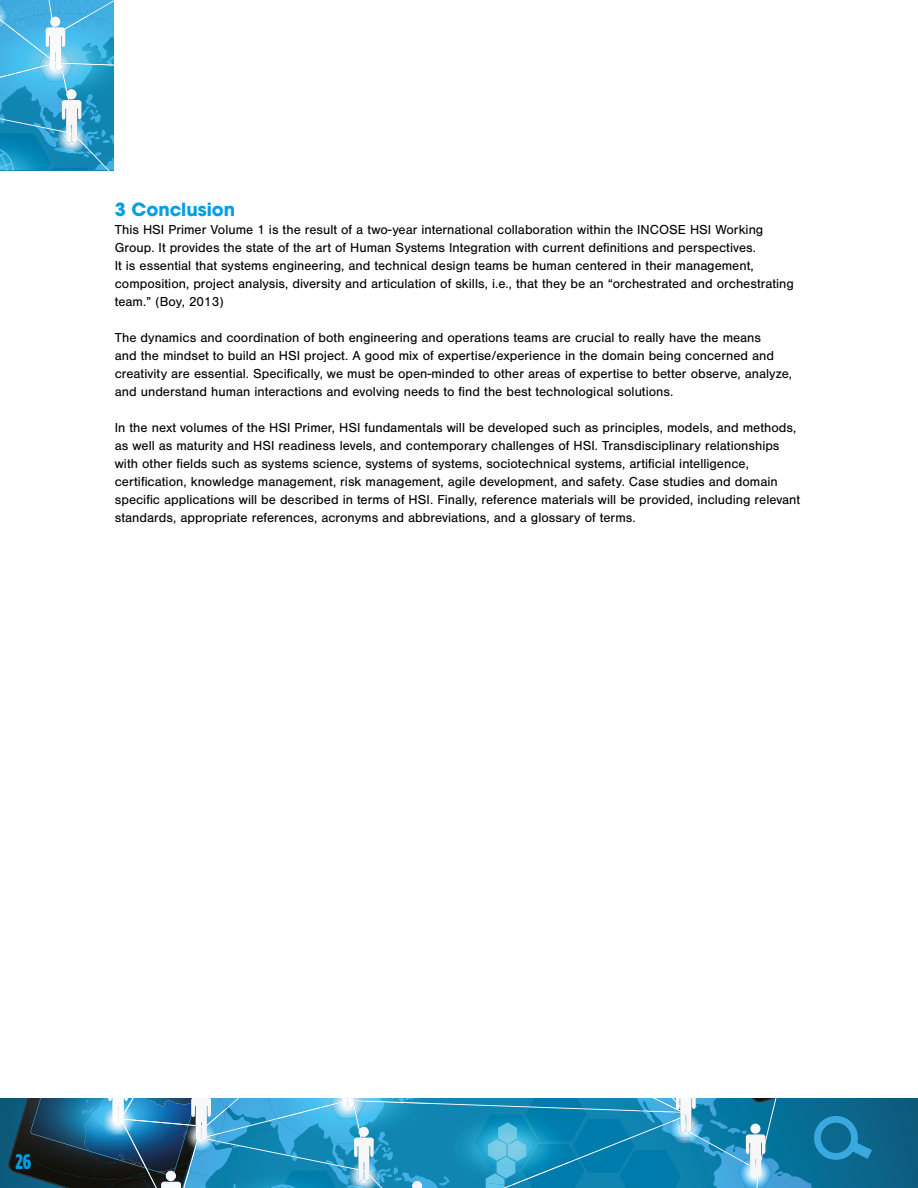
<style>
.page{position:relative;width:918px;height:1188px;background:#fff}
.page>*{position:absolute;margin:0;border:0;box-sizing:border-box;transform-origin:0 0}
.t1{font:900 21px "Gotham Condensed";color:#009fe3}
.t2{font:700 18px "ITC Avant Garde Pro";color:#009fe3}
.t3{font:13.5px/18px "Nimbus San";color:#000}
</style>
<div class="page">
<div style="left:0;top:1098px;width:918px;height:90px;background:#0d5e82"></div>
<svg style="left:7px;top:1098px;width:865px;height:90px;background:#2884aa"></svg>
<svg style="left:0;top:0;width:114px;height:170px;background:#45abd5"></svg>
<h2 class="t2" style="left:115px;top:197px;width:122px">3 Conclusion</h2>
<p class="t3" style="left:115px;top:221px;width:681px">This HSI Primer Volume 1 is the result of a two-year international collaboration within the INCOSE HSI Working Group. It provides the state of the art of Human Systems Integration with current definitions and perspectives.<br>It is essential that systems engineering, and technical design teams be human centered in their management, composition, project analysis, diversity and articulation of skills, i.e., that they be an “orchestrated and orchestrating team.” (Boy, 2013)</p>
<p class="t3" style="left:115px;top:329px;width:679px">The dynamics and coordination of both engineering and operations teams are crucial to really have the means<br>and the mindset to build an HSI project. A good mix of expertise/experience in the domain being concerned and creativity are essential. Specifically, we must be open-minded to other areas of expertise to better observe, analyze, and understand human interactions and evolving needs to find the best technological solutions.</p>
<p class="t3" style="left:115px;top:419px;width:687px">In the next volumes of the HSI Primer, HSI fundamentals will be developed such as principles, models, and methods, as well as maturity and HSI readiness levels, and contemporary challenges of HSI. Transdisciplinary relationships with other fields such as systems science, systems of systems, sociotechnical systems, artificial intelligence, certification, knowledge management, risk management, agile development, and safety. Case studies and domain specific applications will be described in terms of HSI. Finally, reference materials will be provided, including relevant standards, appropriate references, acronyms and abbreviations, and a glossary of terms.</p>
<h1 class="t1" style="left:16px;top:1150px;width:17px">26</h1>
</div>
